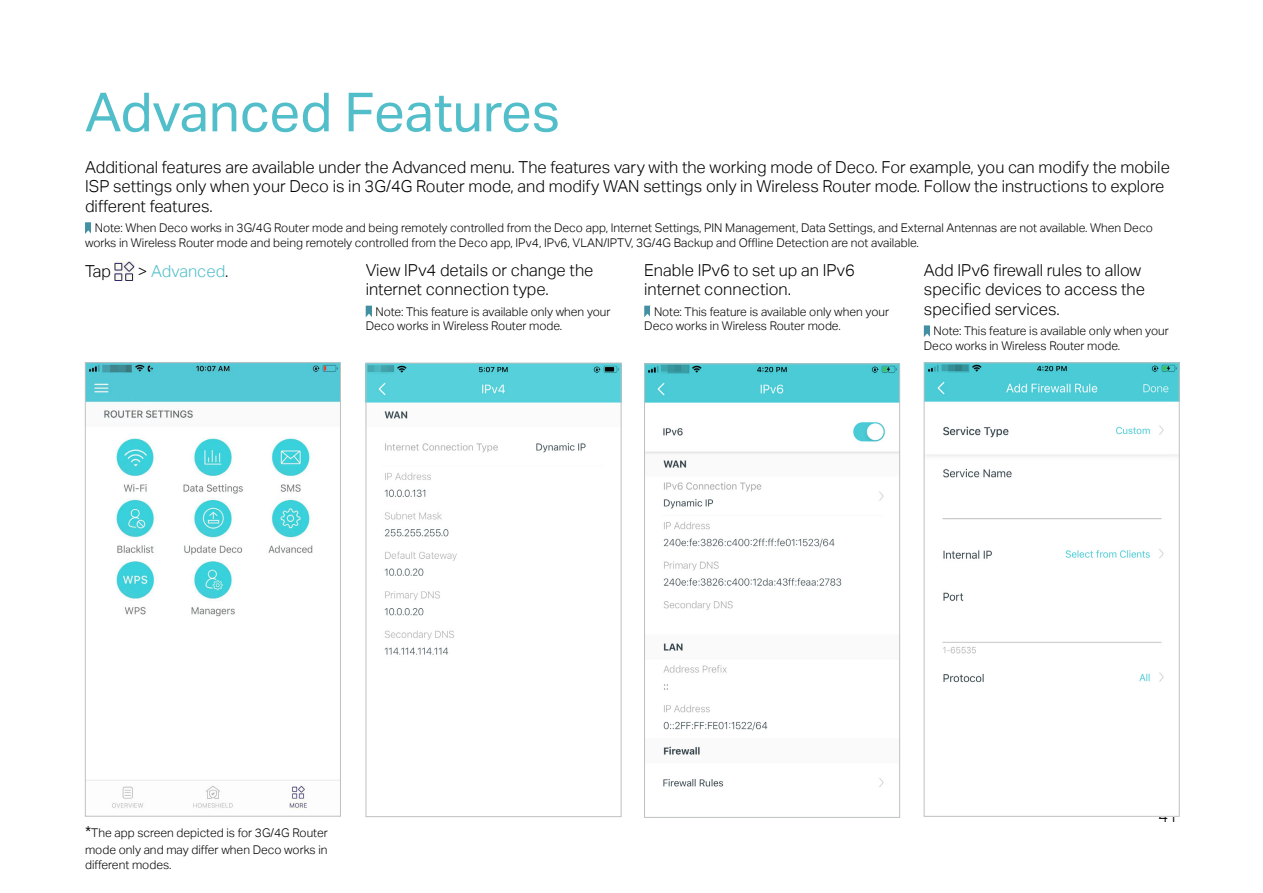
<style>
.page{position:relative;width:1263px;height:893px;background:#fff}
.page>*{position:absolute;margin:0;border:0;box-sizing:border-box;transform-origin:0 0}
.标题一{font:54px "TP Link Aktiv Regular";color:#51beca}
.正文{font:16.5px/19.8px "TP Link Aktiv Light";color:#000}
.正文-2{font:16.5px "TP Link Aktiv Light";color:#51beca}
.Note{font:12px/14.4px "TP Link Aktiv Light";color:#000}
.s1{color:#000}
.s2{font-size:16.5px}
</style>
<div class="page">
<svg style="left:85px;top:222px;width:6px;height:12px"></svg>
<img style="left:115px;top:261px;width:19px;height:20px">
<img style="left:87px;top:364px;width:252px;height:446px">
<div style="left:85px;top:362px;width:256px;height:454px;border:1px solid #bfc0c0"></div>
<svg style="left:366px;top:306px;width:6px;height:11px"></svg>
<img style="left:368px;top:365px;width:251px;height:290px">
<div style="left:366px;top:363px;width:255px;height:454px;border:1px solid #bfc0c0"></div>
<svg style="left:644px;top:306px;width:6px;height:11px"></svg>
<img style="left:646px;top:366px;width:252px;height:421px">
<div style="left:644px;top:364px;width:256px;height:454px;border:1px solid #bfc0c0"></div>
<svg style="left:924px;top:325px;width:6px;height:12px"></svg>
<img style="left:926px;top:364px;width:251px;height:319px">
<div style="left:924px;top:362px;width:255px;height:455px;border:1px solid #bfc0c0"></div>
<p class="标题一" style="left:85px;top:81px;width:476px">Advanced Features</p>
<p class="正文" style="left:85px;top:157px;width:1086px">Additional features are available under the Advanced menu. The features vary with the working mode of Deco. For example, you can modify the mobile<br>ISP settings only when your Deco is in 3G/4G Router mode, and modify WAN settings only in Wireless Router mode. Follow the instructions to explore different features.</p>
<p class="Note" style="left:85px;top:221px;width:1069px;text-indent:10px">Note: When Deco works in 3G/4G Router mode and being remotely controlled from the Deco app, Internet Settings, PIN Management, Data Settings, and External Antennas are not available. When Deco works in Wireless Router mode and being remotely controlled from the Deco app, IPv4, IPv6, VLAN/IPTV, 3G/4G Backup and Offline Detection are not available.</p>
<p class="正文" style="left:85px;top:261px;width:28px">Tap</p>
<p class="正文-2" style="left:138px;top:262px;width:92px"><span class="s1">&gt;</span> Advanced<span class="s1">.</span></p>
<p class="正文" style="left:924px;top:260px;width:223px">Add IPv6 firewall rules to allow specific devices to access the specified services.</p>
<p class="Note" style="left:924px;top:324px;width:246px;text-indent:10px">Note: This feature is available only when your<br>Deco works in Wireless Router mode.</p>
<p class="正文" style="left:366px;top:260px;width:229px">View IPv4 details or change the internet connection type.</p>
<p class="Note" style="left:366px;top:304px;width:246px;text-indent:10px">Note: This feature is available only when your<br>Deco works in Wireless Router mode.</p>
<p class="正文" style="left:644px;top:260px;width:212px">Enable IPv6 to set up an IPv6 internet connection.</p>
<p class="Note" style="left:644px;top:304px;width:246px;text-indent:10px">Note: This feature is available only when your<br>Deco works in Wireless Router mode.</p>
<p class="Note" style="left:85px;top:824px;width:244px;line-height:17.5px"><span class="s2">*</span>The app screen depicted is for 3G/4G Router mode only and may differ when Deco works in</p>
<p class="Note" style="left:85px;top:857px;width:88px">different modes.</p>
<h2 class="正文" style="left:1158px;top:806px;width:21px">41</h2>
</div>
